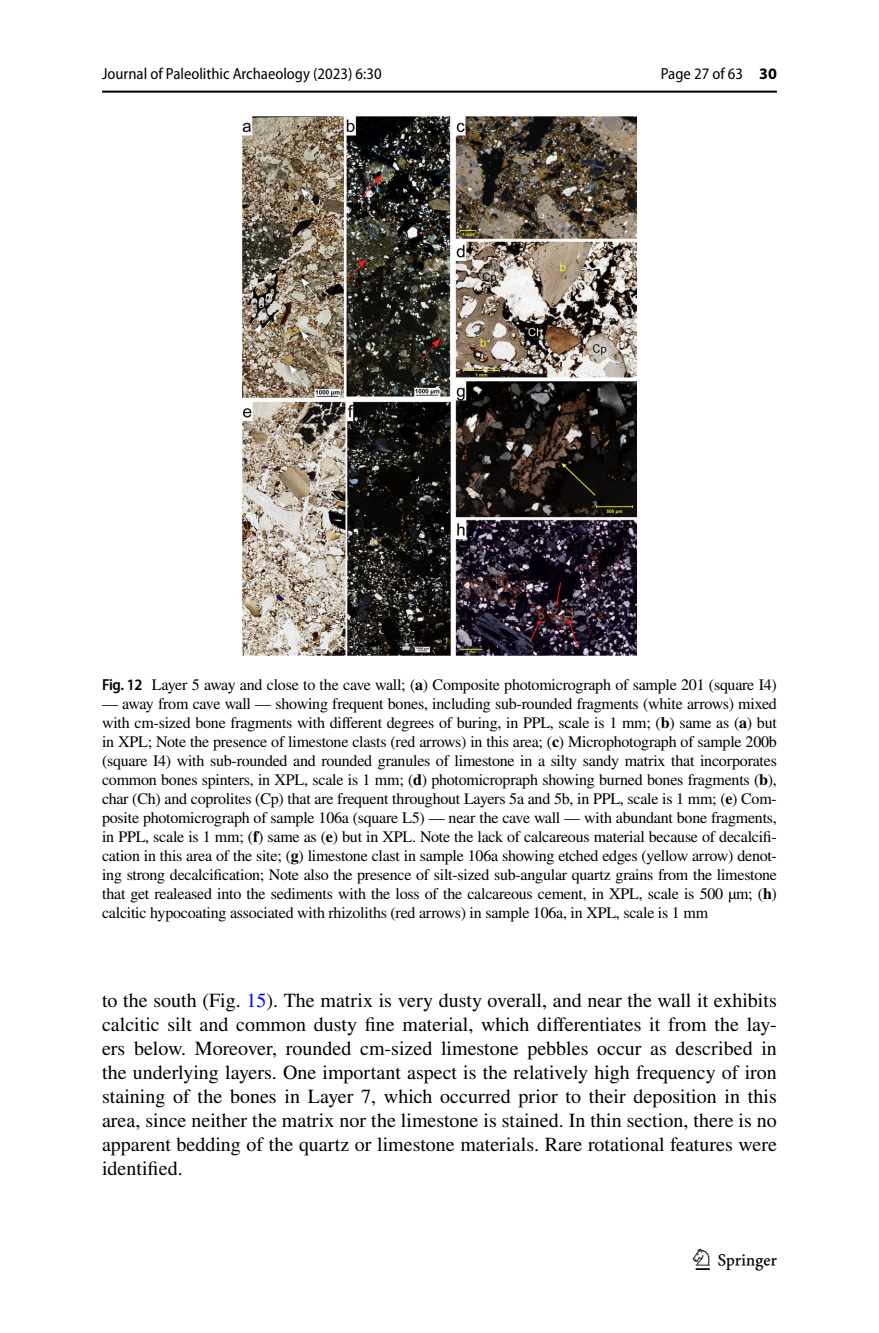
<style>
.page{position:relative;width:879px;height:1333px;background:#fff}
.page>*{position:absolute;margin:0;border:0;box-sizing:border-box;transform-origin:0 0}
.t1{font:30px "Springnew Regular 3";color:#000}
.t2{font:20px/24px "STIX";color:#000;text-align:justify}
.t3{font:16px/19px "STIX";letter-spacing:-.015em;color:#000;text-align:justify}
.t4{font:semi-condensed 16px "Myriad Pro";color:#000}
.s1{font-weight:700;font-stretch:normal}
.s2{font-family:"Myriad Pro";font-weight:600;font-stretch:semi-condensed}
.s3{font-weight:700}
.s4{color:#00f}
</style>
<div class="page">
<hr style="left:102px;top:91px;width:675px;height:2px;background:#000">
<img style="left:242px;top:116px;width:394px;height:539px">
<p class="t4" style="left:102px;top:65px;width:281px">Journal of Paleolithic Archaeology (2023) 6:30</p>
<p class="t4" style="left:661px;top:65px;width:118px">Page 27 of 63 <span class="s1">30</span></p>
<p class="t3" style="left:102px;top:676px;width:676px"><span class="s2">Fig. 12</span> Layer 5 away and close to the cave wall; (<span class="s3">a</span>) Composite photomicrograph of sample 201 (square I4)</p>
<p class="t3" style="left:102px;top:695px;width:676px">— away from cave wall — showing frequent bones, including sub-rounded fragments (white arrows) mixed with cm-sized bone fragments with different degrees of buring, in PPL, scale is 1 mm; (<span class="s3">b</span>) same as (<span class="s3">a</span>) but in XPL; Note the presence of limestone clasts (red arrows) in this area; (<span class="s3">c</span>) Microphotograph of sample 200b (square I4) with sub-rounded and rounded granules of limestone in a silty sandy matrix that incorporates common bones spinters, in XPL, scale is 1 mm; (<span class="s3">d</span>) photomicropraph showing burned bones fragments (<span class="s3">b</span>), char (Ch) and coprolites (Cp) that are frequent throughout Layers 5a and 5b, in PPL, scale is 1 mm; (<span class="s3">e</span>) Com&shy;posite photomicrograph of sample 106a (square L5) — near the cave wall — with abundant bone fragments, in PPL, scale is 1 mm; (<span class="s3">f</span>) same as (<span class="s3">e</span>) but in XPL. Note the lack of calcareous material because of decalcifi&shy;cation in this area of the site; (<span class="s3">g</span>) limestone clast in sample 106a showing etched edges (yellow arrow) denot&shy;ing strong decalcification; Note also the presence of silt-sized sub-angular quartz grains from the limestone that get realeased into the sediments with the loss of the calcareous cement, in XPL, scale is 500 µm; (<span class="s3">h</span>) calcitic hypocoating associated with rhizoliths (red arrows) in sample 106a, in XPL, scale is 1 mm</p>
<p class="t2" style="left:102px;top:989px;width:676px">to the south (Fig. <span class="s4">15</span>). The matrix is very dusty overall, and near the wall it exhibits calcitic silt and common dusty fine material, which differentiates it from the lay&shy;ers below. Moreover, rounded cm-sized limestone pebbles occur as described in the underlying layers. One important aspect is the relatively high frequency of iron staining of the bones in Layer 7, which occurred prior to their deposition in this area, since neither the matrix nor the limestone is stained. In thin section, there is no apparent bedding of the quartz or limestone materials. Rare rotational features were identified.</p>
<h1 class="t1" style="left:696px;top:1248px;width:83px">1 3</h1>
</div>
